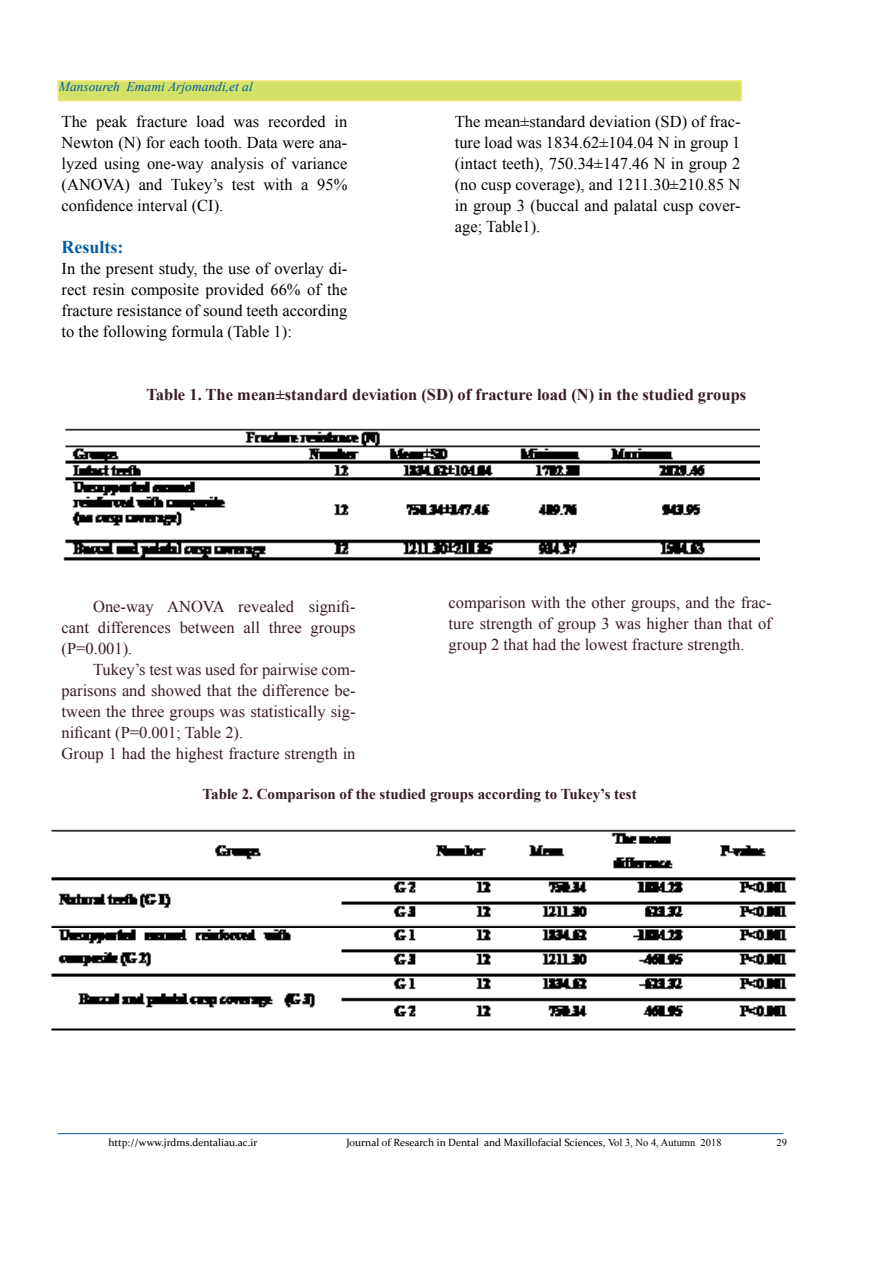
<style>
.page{position:relative;width:893px;height:1263px;background:#fff}
.page>*{position:absolute;margin:0;border:0;box-sizing:border-box;transform-origin:0 0}
.t1{font:700 18px "Times New Roman";color:#005fa1}
.t2{font:16.5px/21px "Times New Roman";color:#000;text-align:justify}
.t3{font:16.5px/21px "Times New Roman";color:#381b23;text-align:justify}
.t4{font:700 16.5px "Times New Roman";color:#381b23}
.t5{font:700 15px "Times New Roman";color:#381b23}
.t6{font:italic 13.5px "Times New Roman";color:#005fa1}
.t7{font:10.5px "Constantia";color:#000}
.t8{font:10.5px "Times New Roman";color:#000}
.s1{font-family:"Times New Roman"}
</style>
<div class="page">
<div style="left:58px;top:81px;width:683px;height:20px;background:#d4e167"></div>
<div style="left:57px;top:80px;width:685px;height:21px;border:2px solid #f3e579"></div>
<hr style="left:57px;top:1133px;width:726px;height:1px;background:#005fa1">
<img style="left:63px;top:428px;width:696px;height:133px">
<img style="left:51px;top:829px;width:745px;height:202px">
<p class="t6" style="left:59px;top:77px;width:195px">Mansoureh Emami Arjomandi,et al</p>
<p class="t2" style="left:62px;top:111px;width:287px">The peak fracture load was recorded in Newton (N) for each tooth. Data were ana&shy;lyzed using one-way analysis of variance (ANOVA) and Tukey’s test with a 95% confidence interval (CI).</p>
<p class="t1" style="left:62px;top:235px;width:63px">Results:</p>
<p class="t2" style="left:62px;top:258px;width:287px">In the present study, the use of overlay di&shy;rect resin composite provided 66% of the fracture resistance of sound teeth according to the following formula (Table 1):</p>
<p class="t2" style="left:455px;top:111px;width:287px">The mean±standard deviation (SD) of frac&shy;ture load was 1834.62±104.04 N in group 1 (intact teeth), 750.34±147.46 N in group 2 (no cusp coverage), and 1211.30±210.85 N in group 3 (buccal and palatal cusp cover&shy;age; Table1).</p>
<p class="t4" style="left:146px;top:383px;width:601px">Table 1. The mean±standard deviation (SD) of fracture load (N) in the studied groups</p>
<p class="t3" style="left:62px;top:595px;width:295px;text-indent:31px">One-way ANOVA revealed signifi&shy;cant differences between all three groups (P=0.001).</p>
<p class="t3" style="left:62px;top:658px;width:295px;text-align:left;text-indent:31px">Tukey’s test was used for pairwise com&shy;parisons and showed that the difference be&shy;tween the three groups was statistically sig&shy;nificant (P=0.001; Table 2).<br>Group 1 had the highest fracture strength in</p>
<p class="t3" style="left:449px;top:591px;width:325px">comparison with the other groups, and the frac&shy;ture strength of group 3 was higher than that of group 2 that had the lowest fracture strength.</p>
<p class="t5" style="left:203px;top:784px;width:436px">Table 2. Comparison of the studied groups according to Tukey’s test</p>
<p class="t7" style="left:108px;top:1136px;width:151px">http://www.jrdms.dentaliau.ac.ir</p>
<p class="t7" style="left:346px;top:1136px;width:377px">Journal of Research in Dental and Maxillofacial Sciences, <span class="s1">Vol 3, No 4, Autumn 2018</span></p>
<p class="t8" style="left:776px;top:1135px;width:12px">29</p>
</div>
